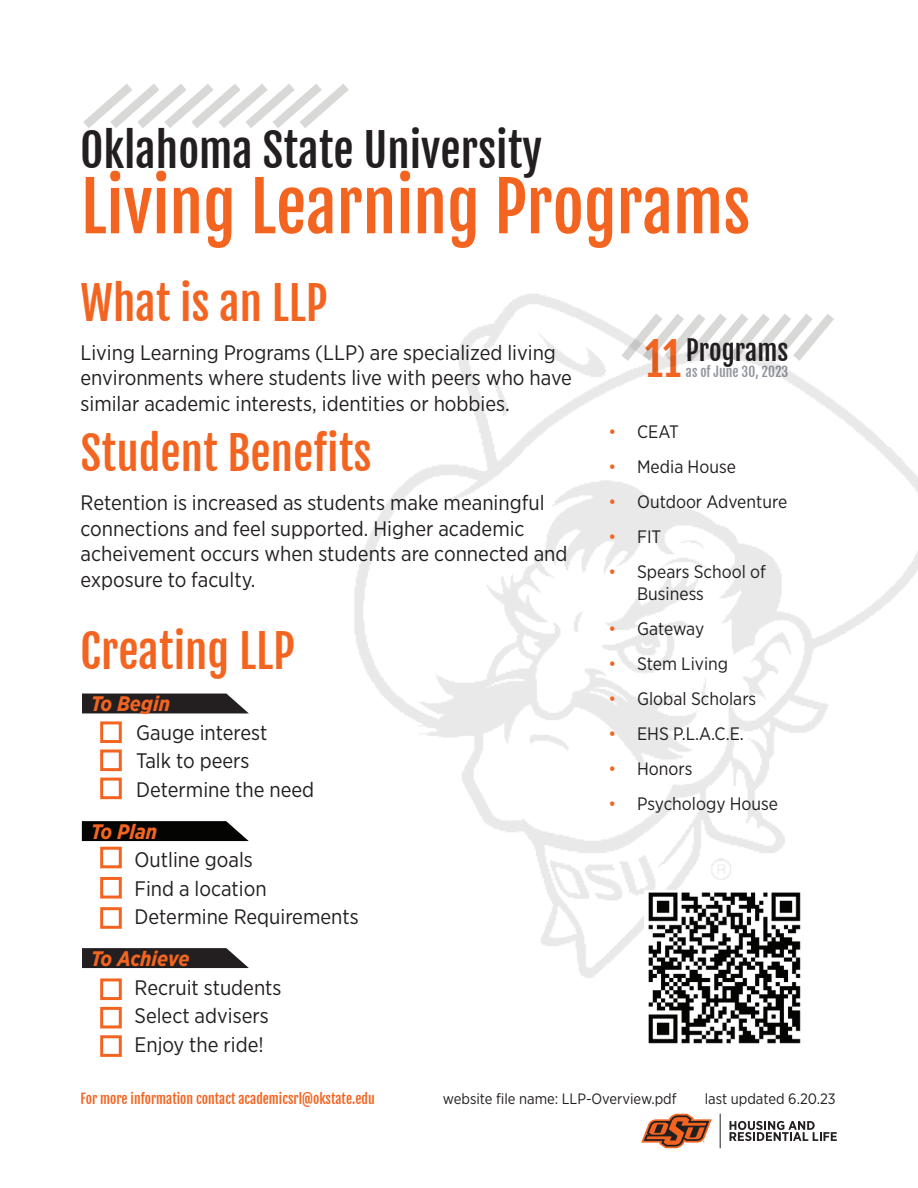
<style>
.page{position:relative;width:918px;height:1188px;background:#fff}
.page>*{position:absolute;margin:0;border:0;box-sizing:border-box;transform-origin:0 0}
.t1{font:67.5px "Fjalla One";color:#f36421}
.t2{font:45px "Fjalla One";color:#f36421}
.t3{font:45px "Fjalla One";color:#231f20}
.t4{font:27px "Fjalla One";color:#231f20}
.t5{font:21px/25.5px "Gotham Narrow";color:#231f20}
.t6{font:italic 700 21px "Gotham Narrow";color:#f36421}
.t7{font:18px/21.6px "Gotham Narrow";color:#231f20}
.t8{font:15px "Gotham Narrow";color:#231f20}
.t9{font:13.5px "Fjalla One";color:#f36421}
.t10{font:13.5px "Fjalla One";color:#91959d}
.s1{color:#f36421}
</style>
<div class="page">
<svg style="left:82px;top:693px;width:167px;height:21px;background:#3c3839"></svg>
<svg style="left:81px;top:821px;width:168px;height:21px;background:#222321"></svg>
<svg style="left:82px;top:948px;width:167px;height:21px;background:#3c3839"></svg>
<img style="left:354px;top:294px;width:564px;height:684px">
<img style="left:645px;top:890px;width:157px;height:154px">
<svg style="left:83px;top:84px;width:266px;height:44px"></svg>
<svg style="left:730px;top:1121px;width:107px;height:20px"></svg>
<hr style="left:720px;top:1114px;width:1px;height:34px;background:#231f20">
<svg style="left:641px;top:1114px;width:71px;height:34px"></svg>
<div style="left:100px;top:721px;width:22px;height:22px;background:#fff;border:3px solid #f36421"></div>
<div style="left:100px;top:750px;width:22px;height:21px;background:#fff;border:3px solid #f36421"></div>
<div style="left:100px;top:778px;width:22px;height:21px;background:#fff;border:3px solid #f36421"></div>
<div style="left:100px;top:847px;width:22px;height:21px;background:#fff;border:3px solid #f36421"></div>
<div style="left:100px;top:877px;width:22px;height:22px;background:#fff;border:3px solid #f36421"></div>
<div style="left:100px;top:907px;width:22px;height:22px;background:#fff;border:3px solid #f36421"></div>
<div style="left:100px;top:978px;width:22px;height:22px;background:#fff;border:3px solid #f36421"></div>
<div style="left:100px;top:1007px;width:22px;height:21px;background:#fff;border:3px solid #f36421"></div>
<div style="left:100px;top:1035px;width:22px;height:22px;background:#fff;border:3px solid #f36421"></div>
<p class="t3" style="left:81px;top:123px;width:463px">Oklahoma State University</p>
<p class="t1" style="left:81px;top:165px;width:671px">Living Learning Programs</p>
<p class="t2" style="left:81px;top:275px;width:249px">What is an LLP</p>
<p class="t5" style="left:81px;top:339px;width:493px">Living Learning Programs (LLP) are specialized living environments where students live with peers who have similar academic interests, identities or hobbies.</p>
<p class="t2" style="left:81px;top:426px;width:293px">Student Benefits</p>
<p class="t5" style="left:81px;top:490px;width:489px">Retention is increased as students make meaningful connections and feel supported. Higher academic acheivement occurs when students are connected and exposure to faculty.</p>
<p class="t2" style="left:81px;top:624px;width:216px">Creating LLP</p>
<p class="t6" style="left:91px;top:690px;width:81px">To Begin</p>
<p class="t5" style="left:108px;top:719px;width:161px">• Gauge interest</p>
<p class="t5" style="left:108px;top:748px;width:144px">• Talk to peers</p>
<p class="t5" style="left:108px;top:776px;width:208px">• Determine the need</p>
<p class="t6" style="left:91px;top:818px;width:68px">To Plan</p>
<p class="t5" style="left:108px;top:847px;width:147px">• Outline goals</p>
<p class="t5" style="left:108px;top:875px;width:161px">• Find a location</p>
<p class="t5" style="left:108px;top:904px;width:253px">• Determine Requirements</p>
<p class="t6" style="left:91px;top:945px;width:100px">To Achieve</p>
<p class="t5" style="left:108px;top:974px;width:176px">• Recruit students</p>
<p class="t5" style="left:108px;top:1003px;width:163px">• Select advisers</p>
<p class="t5" style="left:108px;top:1031px;width:158px">• Enjoy the ride!</p>
<p class="t2" style="left:645px;top:332px;width:38px">11</p>
<p class="t4" style="left:686px;top:334px;width:104px">Programs</p>
<p class="t10" style="left:686px;top:364px;width:104px">as of June 30, 2023</p>
<p class="t7" style="left:609px;top:420px;width:72px"><span class="s1">•</span> CEAT</p>
<p class="t7" style="left:609px;top:455px;width:129px"><span class="s1">•</span> Media House</p>
<p class="t7" style="left:609px;top:490px;width:180px"><span class="s1">•</span> Outdoor Adventure</p>
<p class="t7" style="left:609px;top:526px;width:54px"><span class="s1">•</span> FIT</p>
<p class="t7" style="left:637px;top:561px;width:130px;text-indent:-28px"><span class="s1">•</span> Spears School of<br>Business</p>
<p class="t7" style="left:609px;top:617px;width:97px"><span class="s1">•</span> Gateway</p>
<p class="t7" style="left:609px;top:652px;width:121px"><span class="s1">•</span> Stem Living</p>
<p class="t7" style="left:609px;top:688px;width:149px"><span class="s1">•</span> Global Scholars</p>
<p class="t7" style="left:609px;top:723px;width:137px"><span class="s1">•</span> EHS P.L.A.C.E.</p>
<p class="t7" style="left:609px;top:758px;width:85px"><span class="s1">•</span> Honors</p>
<p class="t7" style="left:609px;top:793px;width:171px"><span class="s1">•</span> Psychology House</p>
<p class="t9" style="left:80px;top:1090px;width:296px">For more information contact academicsrl@okstate.edu</p>
<p class="t8" style="left:443px;top:1090px;width:235px">website file name: LLP-Overview.pdf</p>
<p class="t8" style="left:705px;top:1090px;width:132px">last updated 6.20.23</p>
</div>
